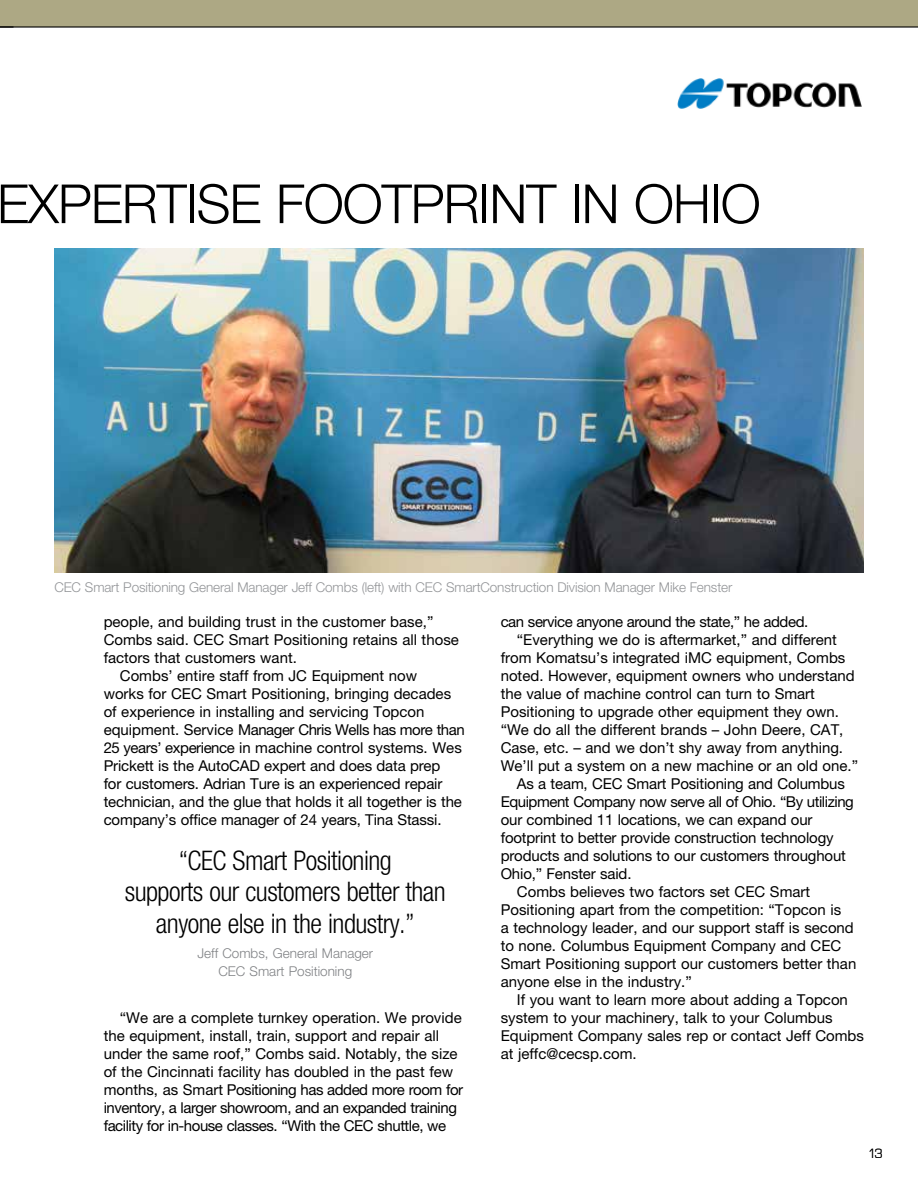
<style>
.page{position:relative;width:918px;height:1188px;background:#fff}
.page>*{position:absolute;margin:0;border:0;box-sizing:border-box;transform-origin:0 0}
.t1{font:300 54px "Helvetica Neue LT Std";letter-spacing:-.02em;color:#000}
.t2{font:300 condensed 27px/31.5px "Helvetica Neue LT Std";letter-spacing:-.02em;color:#000;text-align:center}
.t3{font:15px/18px "Helvetica Neue LT Std";color:#000}
.t4{font:15px "Helvetica Neue LT Std";letter-spacing:-.03em;color:#000}
.t5{font:300 13.5px "Helvetica Neue LT Std";letter-spacing:-.01em;color:#939598}
.t6{font:300 13.5px/18px "Helvetica Neue LT Std";color:#808285;text-align:center}
.t7{font:300 13.5px "Eurostile Next LT Com";color:#000}
</style>
<div class="page">
<div style="left:0;top:0;width:918px;height:27px;background:#ada884"></div>
<hr style="left:0;top:26px;width:918px;height:2px;background:#000">
<img style="left:54px;top:248px;width:810px;height:325px">
<img style="left:678px;top:79px;width:183px;height:30px">
<h1 class="t1" style="left:-3px;top:171px;width:765px">EXPERTISE FOOTPRINT IN OHIO</h1>
<p class="t5" style="left:54px;top:579px;width:679px">CEC Smart Positioning General Manager Jeff Combs (left) with CEC SmartConstruction Division Manager Mike Fenster</p>
<p class="t3" style="left:104px;top:613px;width:331px">people, and building trust in the customer base,”</p>
<p class="t3" style="left:104px;top:631px;width:357px">Combs said. CEC Smart Positioning retains all those</p>
<p class="t3" style="left:104px;top:649px;width:195px">factors that customers want.</p>
<p class="t3" style="left:120px;top:667px;width:299px">Combs’ entire staff from JC Equipment now</p>
<p class="t3" style="left:104px;top:685px;width:349px">works for CEC Smart Positioning, bringing decades</p>
<p class="t3" style="left:104px;top:703px;width:322px">of experience in installing and servicing Topcon</p>
<p class="t4" style="left:104px;top:721px;width:363px">equipment. Service Manager Chris Wells has more than</p>
<p class="t3" style="left:104px;top:739px;width:360px">25 years’ experience in machine control systems. Wes</p>
<p class="t3" style="left:104px;top:757px;width:338px">Prickett is the AutoCAD expert and does data prep</p>
<p class="t3" style="left:104px;top:775px;width:340px">for customers. Adrian Ture is an experienced repair</p>
<p class="t3" style="left:104px;top:793px;width:360px">technician, and the glue that holds it all together is the</p>
<p class="t3" style="left:104px;top:811px;width:339px">company’s office manager of 24 years, Tina Stassi.</p>
<h2 class="t2" style="left:125px;top:844px;width:323px">“CEC Smart Positioning<br>supports our customers better than anyone else in the industry.”</h2>
<p class="t6" style="left:197px;top:944px;width:177px">Jeff Combs, General Manager<br>CEC Smart Positioning</p>
<p class="t3" style="left:104px;top:1009px;width:361px;text-indent:16px">“We are a complete turnkey operation. We provide the equipment, install, train, support and repair all under the same roof,” Combs said. Notably, the size of the Cincinnati facility has doubled in the past few months, as Smart Positioning has added more room for inventory, a larger showroom, and an expanded training facility for in-house classes. “With the CEC shuttle, we</p>
<p class="t4" style="left:501px;top:613px;width:309px">can service anyone around the state,” he added.</p>
<p class="t3" style="left:517px;top:631px;width:322px">“Everything we do is aftermarket,” and different</p>
<p class="t3" style="left:501px;top:649px;width:346px">from Komatsu’s integrated iMC equipment, Combs</p>
<p class="t3" style="left:501px;top:667px;width:356px">noted. However, equipment owners who understand</p>
<p class="t3" style="left:501px;top:685px;width:316px">the value of machine control can turn to Smart</p>
<p class="t3" style="left:501px;top:703px;width:340px">Positioning to upgrade other equipment they own.</p>
<p class="t3" style="left:501px;top:721px;width:344px">“We do all the different brands – John Deere, CAT,</p>
<p class="t3" style="left:501px;top:739px;width:344px">Case, etc. – and we don’t shy away from anything.</p>
<p class="t3" style="left:501px;top:757px;width:359px">We’ll put a system on a new machine or an old one.”</p>
<p class="t3" style="left:517px;top:775px;width:330px">As a team, CEC Smart Positioning and Columbus</p>
<p class="t4" style="left:501px;top:793px;width:355px">Equipment Company now serve all of Ohio. “By utilizing</p>
<p class="t3" style="left:501px;top:811px;width:313px">our combined 11 locations, we can expand our</p>
<p class="t3" style="left:501px;top:829px;width:334px">footprint to better provide construction technology</p>
<p class="t3" style="left:501px;top:847px;width:347px">products and solutions to our customers throughout</p>
<p class="t3" style="left:501px;top:865px;width:132px">Ohio,” Fenster said.</p>
<p class="t3" style="left:517px;top:883px;width:295px">Combs believes two factors set CEC Smart</p>
<p class="t3" style="left:501px;top:901px;width:342px">Positioning apart from the competition: “Topcon is</p>
<p class="t3" style="left:501px;top:919px;width:355px">a technology leader, and our support staff is second</p>
<p class="t3" style="left:501px;top:937px;width:342px">to none. Columbus Equipment Company and CEC</p>
<p class="t3" style="left:501px;top:955px;width:357px">Smart Positioning support our customers better than</p>
<p class="t3" style="left:501px;top:973px;width:193px">anyone else in the industry.”</p>
<p class="t3" style="left:517px;top:991px;width:333px">If you want to learn more about adding a Topcon</p>
<p class="t3" style="left:501px;top:1009px;width:333px">system to your machinery, talk to your Columbus</p>
<p class="t3" style="left:501px;top:1027px;width:365px">Equipment Company sales rep or contact Jeff Combs</p>
<p class="t3" style="left:501px;top:1045px;width:138px">at jeffc@cecsp.com.</p>
<p class="t7" style="left:869px;top:1146px;width:15px">13</p>
</div>
